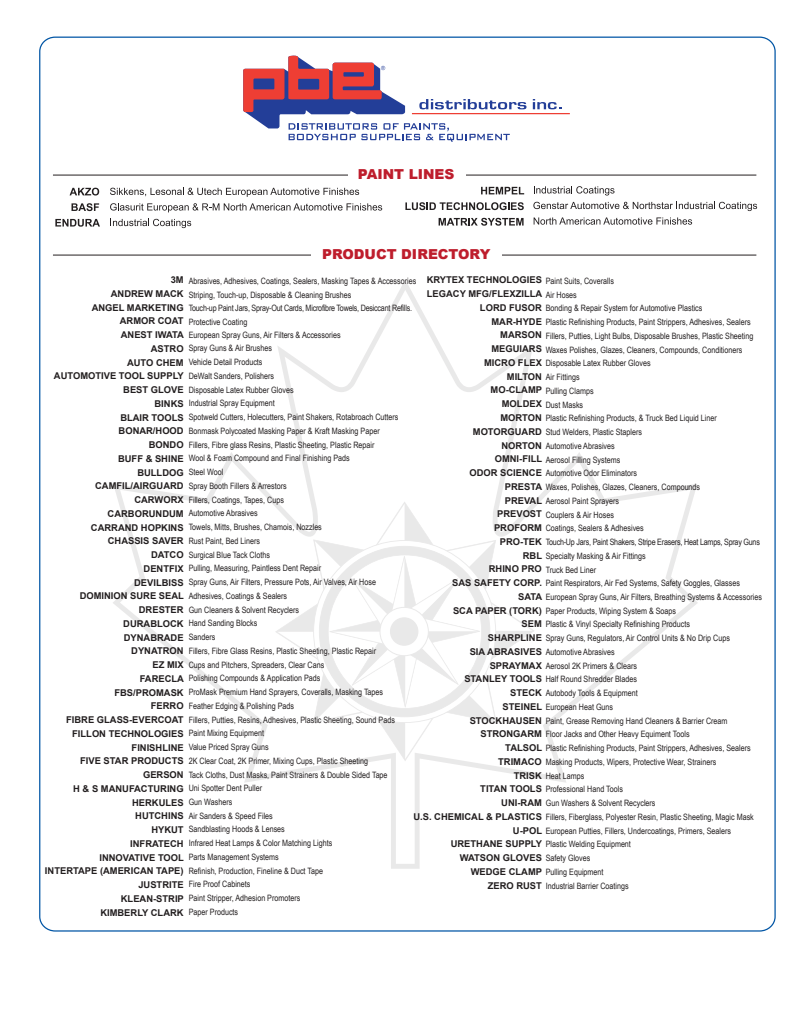
<style>
.page{position:relative;width:810px;height:1035px;background:#fff}
.page>*{position:absolute;margin:0;border:0;box-sizing:border-box;transform-origin:0 0}
.t1{font:900 13.75px "Arial";color:#be1d2c}
.t2{font:700 9.38px/13.8px "Arial";color:#231f20;text-align:right}
.t3{font:8.75px/13.8px "Arial Narrow";color:#231f20}
.t4{font:8.75px "Arial Narrow";letter-spacing:-.025em;color:#231f20}
.s1{font-family:"Arial";font-weight:700;font-size:9.38px}
.s2{font-family:"Arial Narrow";font-weight:400;font-size:8.75px}
</style>
<div class="page">
<svg style="left:533px;top:99px;width:29px;height:10px"></svg>
<hr style="left:412px;top:113px;width:158px;height:1px;background:#ee3e34">
<svg style="left:243px;top:55px;width:284px;height:87px"></svg>
<hr style="left:53px;top:255px;width:703px;height:1px;background:#231f20">
<div style="left:311px;top:244px;width:191px;height:26px;background:#fff"></div>
<svg style="left:113px;top:283px;width:585px;height:586px"></svg>
<svg style="left:275px;top:501px;width:260px;height:260px"></svg>
<hr style="left:53px;top:175px;width:703px;height:1px;background:#231f20">
<div style="left:348px;top:164px;width:117px;height:26px;background:#fff"></div>
<svg style="left:70px;top:188px;width:29px;height:8px"></svg>
<svg style="left:72px;top:203px;width:27px;height:8px"></svg>
<svg style="left:55px;top:219px;width:45px;height:8px"></svg>
<svg style="left:110px;top:188px;width:249px;height:9px"></svg>
<svg style="left:110px;top:203px;width:272px;height:9px"></svg>
<svg style="left:110px;top:219px;width:81px;height:9px"></svg>
<svg style="left:481px;top:187px;width:43px;height:7px"></svg>
<svg style="left:405px;top:202px;width:119px;height:8px"></svg>
<svg style="left:439px;top:218px;width:85px;height:8px"></svg>
<svg style="left:534px;top:186px;width:81px;height:10px"></svg>
<svg style="left:533px;top:202px;width:224px;height:9px"></svg>
<svg style="left:534px;top:217px;width:158px;height:8px"></svg>
<h1 class="t1" style="left:358px;top:164px;width:98px">PAINT LINES</h1>
<h1 class="t1" style="left:322px;top:244px;width:170px">PRODUCT DIRECTORY</h1>
<p class="t2" style="left:45px;top:273px;width:141px">3M<br>ANDREW MACK<br>ANGEL MARKETING<br>ARMOR COAT<br>ANEST IWATA<br>ASTRO<br>AUTO CHEM<br>AUTOMOTIVE TOOL SUPPLY<br>BEST GLOVE<br>BINKS<br>BLAIR TOOLS<br>BONAR/HOOD<br>BONDO<br>BUFF &amp; SHINE<br>BULLDOG<br>CAMFIL/AIRGUARD<br>CARWORX<br>CARBORUNDUM<br>CARRAND HOPKINS<br>CHASSIS SAVER<br>DATCO<br>DENTFIX<br>DEVILBISS<br>DOMINION SURE SEAL<br>DRESTER<br>DURABLOCK<br>DYNABRADE<br>DYNATRON<br>EZ MIX<br>FARECLA<br>FBS/PROMASK<br>FERRO<br>FIBRE GLASS--EVERCOAT<br>FILLON TECHNOLOGIES<br>FINISHLINE<br>FIVE STAR PRODUCTS<br>GERSON<br>H &amp; S MANUFACTURING<br>HERKULES<br>HUTCHINS<br>HYKUT<br>INFRATECH<br>INNOVATIVE TOOL<br>INTERTAPE (AMERICAN TAPE)<br>JUSTRITE<br>KLEAN--STRIP<br>KIMBERLY CLARK</p>
<p class="t3" style="left:189px;top:274px;width:229px">Abrasives, Adhesives, Coatings, Sealers, Masking Tapes &amp; Accessories Striping, Touch--up, Disposable &amp; Cleaning Brushes<br>Touch--up Paint Jars, Spray--Out Cards, Microfibre Towels, Desiccant Refills.<br>Protective Coating</p>
<p class="t3" style="left:427px;top:274px;width:189px"><span class="s1">KRYTEX TECHNOLOGIES</span> Paint Suits, Coveralls</p>
<p class="t2" style="left:427px;top:287px;width:152px">LEGACY MFG/FLEXZILLA <span class="s2">Air Hoses</span></p>
<p class="t3" style="left:480px;top:301px;width:224px"><span class="s1">LORD FUSOR</span> Bonding &amp; Repair System for Automotive Plastics</p>
<p class="t3" style="left:491px;top:315px;width:261px"><span class="s1">MAR--HYDE</span> Plastic Refinishing Products, Paint Strippers, Adhesives, Sealers</p>
<p class="t3" style="left:500px;top:329px;width:255px"><span class="s1">MARSON</span> Fillers, Putties, Light Bulbs, Disposable Brushes, Plastic Sheeting</p>
<p class="t3" style="left:491px;top:343px;width:253px"><span class="s1">MEGUIARS</span> Waxes Polishes, Glazes, Cleaners, Compounds, Conditioners</p>
<p class="t3" style="left:484px;top:356px;width:168px"><span class="s1">MICRO FLEX</span> Disposable Latex Rubber Gloves</p>
<p class="t3" style="left:507px;top:370px;width:74px"><span class="s1">MILTON</span> Air Fittings</p>
<p class="t3" style="left:491px;top:384px;width:105px"><span class="s1">MO--CLAMP</span> Pulling Clamps</p>
<p class="t3" style="left:502px;top:398px;width:83px"><span class="s1">MOLDEX</span> Dust Masks</p>
<p class="t3" style="left:500px;top:411px;width:218px"><span class="s1">MORTON</span> Plastic Refinishing Products, &amp; Truck Bed Liquid Liner</p>
<p class="t3" style="left:473px;top:425px;width:171px"><span class="s1">MOTORGUARD</span> Stud Welders, Plastic Staplers</p>
<p class="t3" style="left:501px;top:439px;width:115px"><span class="s1">NORTON</span> Automotive Abrasives</p>
<p class="t3" style="left:495px;top:452px;width:127px"><span class="s1">OMNI--FILL</span> Aerosol Filling Systems</p>
<p class="t3" style="left:470px;top:466px;width:169px"><span class="s1">ODOR SCIENCE</span> Automotive Odor Eliminators</p>
<p class="t3" style="left:505px;top:480px;width:197px"><span class="s1">PRESTA</span> Waxes, Polishes, Glazes, Cleaners, Compounds</p>
<p class="t3" style="left:505px;top:494px;width:116px"><span class="s1">PREVAL</span> Aerosol Paint Sprayers</p>
<p class="t3" style="left:497px;top:507px;width:118px"><span class="s1">PREVOST</span> Couplers &amp; Air Hoses</p>
<p class="t3" style="left:494px;top:521px;width:151px"><span class="s1">PROFORM</span> Coatings, Sealers &amp; Adhesives</p>
<p class="t4" style="left:500px;top:537px;width:262px"><span class="s1">PRO--TEK</span> Touch--Up Jars, Paint Shakers, Stripe Erasers, Heat Lamps, Spray Guns</p>
<p class="t3" style="left:523px;top:549px;width:125px"><span class="s1">RBL</span> Specialty Masking &amp; Air Fittings</p>
<p class="t3" style="left:489px;top:562px;width:109px"><span class="s1">RHINO PRO</span> Truck Bed Liner</p>
<p class="t3" style="left:452px;top:576px;width:289px"><span class="s1">SAS SAFETY CORP.</span> Paint Respirators, Air Fed Systems, Safety Goggles, Glasses</p>
<p class="t3" style="left:518px;top:590px;width:245px"><span class="s1">SATA</span> European Spray Guns, Air Filters, Breathing Systems &amp; Accessories</p>
<p class="t3" style="left:453px;top:604px;width:225px"><span class="s1">SCA PAPER (TORK)</span> Paper Products, Wiping System &amp; Soaps</p>
<p class="t3" style="left:522px;top:617px;width:170px"><span class="s1">SEM</span> Plastic &amp; Vinyl Specialty Refinishing Products</p>
<p class="t3" style="left:488px;top:631px;width:244px"><span class="s1">SHARPLINE</span> Spray Guns, Regulators, Air Control Units &amp; No Drip Cups</p>
<p class="t3" style="left:470px;top:645px;width:147px"><span class="s1">SIA ABRASIVES</span> Automotive Abrasives</p>
<p class="t3" style="left:490px;top:659px;width:149px"><span class="s1">SPRAYMAX</span> Aerosol 2K Primers &amp; Clears</p>
<p class="t3" style="left:464px;top:672px;width:174px"><span class="s1">STANLEY TOOLS</span> Half Round Shredder Blades</p>
<p class="t3" style="left:510px;top:686px;width:129px"><span class="s1">STECK</span> Autobody Tools &amp; Equipment</p>
<p class="t3" style="left:503px;top:700px;width:112px"><span class="s1">STEINEL</span> European Heat Guns</p>
<p class="t3" style="left:470px;top:714px;width:259px"><span class="s1">STOCKHAUSEN</span> Paint, Grease Removing Hand Cleaners &amp; Barrier Cream</p>
<p class="t3" style="left:480px;top:727px;width:211px"><span class="s1">STRONGARM</span> Floor Jacks and Other Heavy Equiment Tools</p>
<p class="t3" style="left:505px;top:741px;width:247px"><span class="s1">TALSOL</span> Plastic Refinishing Products, Paint Strippers, Adhesives, Sealers</p>
<p class="t3" style="left:498px;top:755px;width:220px"><span class="s1">TRIMACO</span> Masking Products, Wipers, Protective Wear, Strainers</p>
<p class="t3" style="left:514px;top:769px;width:72px"><span class="s1">TRISK</span> Heat Lamps</p>
<p class="t3" style="left:480px;top:782px;width:144px"><span class="s1">TITAN TOOLS</span> Professional Hand Tools</p>
<p class="t3" style="left:501px;top:796px;width:156px"><span class="s1">UNI--RAM</span> Gun Washers &amp; Solvent Recyclers</p>
<p class="t3" style="left:413px;top:810px;width:342px"><span class="s1">U.S. CHEMICAL &amp; PLASTICS</span> Fillers, Fiberglass, Polyester Resin, Plastic Sheeting, Magic Mask</p>
<p class="t3" style="left:513px;top:824px;width:220px"><span class="s1">U--POL</span> European Putties, Fillers, Undercoatings, Primers, Sealers</p>
<p class="t3" style="left:451px;top:837px;width:182px"><span class="s1">URETHANE SUPPLY</span> Plastic Welding Equipment</p>
<p class="t2" style="left:460px;top:851px;width:132px">WATSON GLOVES <span class="s2">Safety Gloves</span></p>
<p class="t3" style="left:488px;top:865px;width:142px;text-indent:-17px"><span class="s1">WEDGE CLAMP</span> Pulling Equipment<br><span class="s1">ZERO RUST</span> Industrial Barrier Coatings</p>
<p class="t3" style="left:189px;top:328px;width:211px">European Spray Guns, Air Filters &amp; Accessories<br>Spray Guns &amp; Air Brushes<br>Vehicle Detail Products<br>DeWalt Sanders, Polishers<br>Disposable Latex Rubber Gloves<br>Industrial Spray Equipment<br>Spotweld Cutters, Holecutters, Paint Shakers, Rotabroach Cutters Bonmask Polycoated Masking Paper &amp; Kraft Masking Paper Fillers, Fibre glass Resins, Plastic Sheeting, Plastic Repair<br>Wool &amp; Foam Compound and Final Finishing Pads<br>Steel Wool<br>Spray Booth Fillers &amp; Arrestors<br>Fillers, Coatings, Tapes, Cups<br>Automotive Abrasives<br>Towels, Mitts, Brushes, Chamois, Nozzles<br>Rust Paint, Bed Liners<br>Surgical Blue Tack Cloths<br>Pulling, Measuring, Paintless Dent Repair<br>Spray Guns, Air Filters, Pressure Pots, Air Valves, Air Hose Adhesives, Coatings &amp; Sealers<br>Gun Cleaners &amp; Solvent Recyclers<br>Hand Sanding Blocks<br>Sanders<br>Fillers, Fibre Glass Resins, Plastic Sheeting, Plastic Repair<br>Cups and Pitchers, Spreaders, Clear Cans<br>Polishing Compounds &amp; Application Pads<br>ProMask Premium Hand Sprayers, Coveralls, Masking Tapes Feather Edging &amp; Polishing Pads<br>Fillers, Putties, Resins, Adhesives, Plastic Sheeting, Sound Pads Paint Mixing Equipment<br>Value Priced Spray Guns<br>2K Clear Coat, 2K Primer, Mixing Cups, Plastic Sheeting<br>Tack Cloths, Dust Masks, Paint Strainers &amp; Double Sided Tape Uni Spotter Dent Puller<br>Gun Washers<br>Air Sanders &amp; Speed Files<br>Sandblasting Hoods &amp; Lenses<br>Infrared Heat Lamps &amp; Color Matching Lights<br>Parts Management Systems<br>Refinish, Production, Fineline &amp; Duct Tape<br>Fire Proof Cabinets<br>Paint Stripper, Adhesion Promoters<br>Paper Products</p>
</div>
